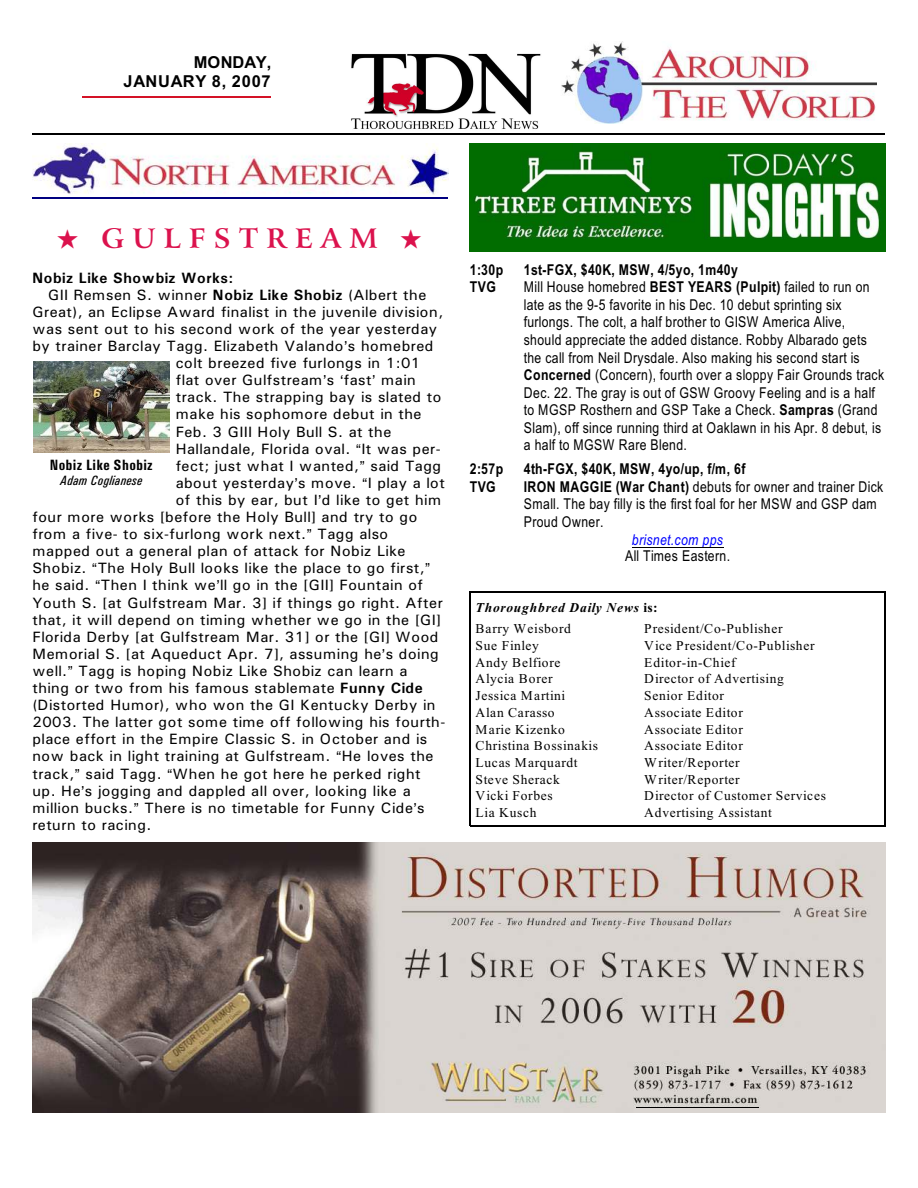
<style>
.page{position:relative;width:918px;height:1188px;background:#fff}
.page>*{position:absolute;margin:0;border:0;box-sizing:border-box;transform-origin:0 0}
.t1{font:700 27px "Arrus BT";letter-spacing:.295em;color:#db124d}
.t2{font:700 16.5px/19.8px "Arial";letter-spacing:.025em;color:#000;text-align:right}
.t3{font:15px "Univers";letter-spacing:.03em;color:#000}
.t4{font:15px/17.5px "Arial Narrow";letter-spacing:.025em;color:#000}
.t5{font:700 15px "Arial Narrow";letter-spacing:.03em;color:#000}
.t6{font:700 15px "Univers";letter-spacing:.04em;color:#000}
.t7{font:700 15px "Univers Condensed";letter-spacing:.025em;color:#000}
.t8{font:italic 15px "Arial Narrow";letter-spacing:.03em;color:#00f}
.t9{font:13.5px "Times New Roman";letter-spacing:.055em;color:#000}
.t10{font:italic 700 13.5px/21.5px "Times New Roman";letter-spacing:.065em;color:#000}
.t11{font:italic 13.5px "Univers Condensed";letter-spacing:.02em;color:#000}
.s1{font-weight:700}
.s2{font-style:normal}
.s3{font-weight:400;font-style:normal}
</style>
<div class="page">
<hr style="left:82px;top:96px;width:189px;height:2px;background:#d41226">
<img style="left:561px;top:41px;width:315px;height:82px">
<img style="left:351px;top:53px;width:190px;height:77px">
<hr style="left:32px;top:134px;width:853px;height:1px;background:#000">
<img style="left:32px;top:143px;width:416px;height:51px">
<hr style="left:32px;top:197px;width:416px;height:1px;background:#000080">
<img style="left:470px;top:143px;width:416px;height:109px">
<hr style="left:632px;top:547px;width:91px;height:1px;background:#000">
<img style="left:32px;top:842px;width:854px;height:270px">
<hr style="left:636px;top:1107px;width:123px;height:1px;background:#000">
<img style="left:34px;top:362px;width:135px;height:91px">
<hr style="left:470px;top:592px;width:1px;height:234px;background:#000">
<hr style="left:884px;top:592px;width:1px;height:234px;background:#000">
<hr style="left:470px;top:592px;width:415px;height:1px;background:#000">
<hr style="left:470px;top:825px;width:415px;height:1px;background:#000">
<p class="t2" style="left:124px;top:53px;width:149px">MONDAY,<br>JANUARY 8, 2007</p>
<h1 class="t1" style="left:57px;top:228px;width:366px">★ GULFSTREAM ★</h1>
<p class="t6" style="left:32px;top:272px;width:203px">Nobiz Like Showbiz Works:</p>
<p class="t3" style="left:48px;top:289px;width:380px">GII Remsen S. winner <span class="s1">Nobiz Like Shobiz</span> (Albert the</p>
<p class="t3" style="left:32px;top:306px;width:412px">Great), an Eclipse Award finalist in the juvenile division,</p>
<p class="t3" style="left:32px;top:324px;width:406px">was sent out to his second work of the year yesterday</p>
<p class="t3" style="left:32px;top:341px;width:403px">by trainer Barclay Tagg. Elizabeth Valando s homebred</p>
<p class="t3" style="left:176px;top:358px;width:246px">colt breezed five furlongs in 1:01</p>
<p class="t3" style="left:176px;top:375px;width:242px">flat over Gulfstream s fast main</p>
<p class="t3" style="left:176px;top:392px;width:267px">track. The strapping bay is slated to</p>
<p class="t3" style="left:176px;top:409px;width:248px">make his sophomore debut in the</p>
<p class="t3" style="left:176px;top:426px;width:217px">Feb. 3 GIII Holy Bull S. at the</p>
<p class="t3" style="left:176px;top:443px;width:267px">Hallandale, Florida oval. It was per-</p>
<p class="t3" style="left:176px;top:460px;width:267px">fect; just what I wanted, said Tagg</p>
<p class="t3" style="left:176px;top:477px;width:271px">about yesterday s move. I play a lot</p>
<p class="t3" style="left:176px;top:495px;width:267px">of this by ear, but I d like to get him</p>
<p class="t3" style="left:32px;top:512px;width:386px">four more works [before the Holy Bull] and try to go</p>
<p class="t3" style="left:32px;top:529px;width:357px">from a five- to six-furlong work next. Tagg also</p>
<p class="t3" style="left:32px;top:546px;width:375px">mapped out a general plan of attack for Nobiz Like</p>
<p class="t3" style="left:32px;top:563px;width:394px">Shobiz. The Holy Bull looks like the place to go first,</p>
<p class="t3" style="left:32px;top:580px;width:392px">he said. Then I think we ll go in the [GII] Fountain of</p>
<p class="t3" style="left:32px;top:597px;width:412px">Youth S. [at Gulfstream Mar. 3] if things go right. After</p>
<p class="t3" style="left:32px;top:614px;width:410px">that, it will depend on timing whether we go in the [GI]</p>
<p class="t3" style="left:32px;top:631px;width:408px">Florida Derby [at Gulfstream Mar. 31] or the [GI] Wood</p>
<p class="t3" style="left:32px;top:648px;width:408px">Memorial S. [at Aqueduct Apr. 7], assuming he s doing</p>
<p class="t3" style="left:32px;top:666px;width:377px">well. Tagg is hoping Nobiz Like Shobiz can learn a</p>
<p class="t3" style="left:32px;top:683px;width:392px">thing or two from his famous stablemate <span class="s1">Funny Cide</span></p>
<p class="t3" style="left:32px;top:700px;width:405px">(Distorted Humor), who won the GI Kentucky Derby in</p>
<p class="t3" style="left:32px;top:717px;width:415px">2003. The latter got some time off following his fourth-</p>
<p class="t3" style="left:32px;top:734px;width:396px">place effort in the Empire Classic S. in October and is</p>
<p class="t3" style="left:32px;top:751px;width:403px">now back in light training at Gulfstream. He loves the</p>
<p class="t3" style="left:32px;top:768px;width:390px">track, said Tagg. When he got here he perked right</p>
<p class="t3" style="left:32px;top:785px;width:380px">up. He s jogging and dappled all over, looking like a</p>
<p class="t3" style="left:32px;top:802px;width:394px">million bucks. There is no timetable for Funny Cide s</p>
<p class="t3" style="left:32px;top:819px;width:121px">return to racing.</p>
<p class="t7" style="left:50px;top:460px;width:105px">Nobiz Like Shobiz</p>
<p class="t11" style="left:60px;top:476px;width:84px">Adam Coglianese</p>
<p class="t5" style="left:470px;top:264px;width:35px">1:30p</p>
<p class="t5" style="left:524px;top:264px;width:216px">1st-FGX, $40K, MSW, 4/5yo, 1m40y</p>
<p class="t5" style="left:470px;top:282px;width:28px">TVG</p>
<p class="t4" style="left:524px;top:280px;width:362px">Mill House homebred <span class="s1">BEST YEARS (Pulpit)</span> failed to run on late as the 9-5 favorite in his Dec. 10 debut sprinting six furlongs. The colt, a half brother to GISW America Alive, should appreciate the added distance. Robby Albarado gets the call from Neil Drysdale. Also making his second start is <span class="s1">Concerned</span> (Concern), fourth over a sloppy Fair Grounds track Dec. 22. The gray is out of GSW Groovy Feeling and is a half to MGSP Rosthern and GSP Take a Check. <span class="s1">Sampras</span> (Grand Slam), off since running third at Oaklawn in his Apr. 8 debut, is a half to MGSW Rare Blend.</p>
<p class="t5" style="left:470px;top:464px;width:35px">2:57p</p>
<p class="t5" style="left:524px;top:464px;width:223px">4th-FGX, $40K, MSW, 4yo/up, f/m, 6f</p>
<p class="t5" style="left:470px;top:481px;width:28px">TVG</p>
<p class="t4" style="left:524px;top:479px;width:361px"><span class="s1">IRON MAGGIE (War Chant)</span> debuts for owner and trainer Dick<br>Small. The bay filly is the first foal for her MSW and GSP dam<br>Proud Owner.</p>
<p class="t8" style="left:632px;top:534px;width:93px">brisnet.com pps</p>
<p class="t4" style="left:625px;top:549px;width:106px">All Times Eastern.</p>
<p class="t10" style="left:476px;top:598px;width:184px">Thoroughbred Daily News <span class="s2">is:<br></span><span class="s3">Barry Weisbord</span></p>
<p class="t9" style="left:644px;top:624px;width:140px">President/Co-Publisher</p>
<p class="t9" style="left:476px;top:640px;width:65px">Sue Finley</p>
<p class="t9" style="left:644px;top:640px;width:172px">Vice President/Co-Publisher</p>
<p class="t9" style="left:476px;top:657px;width:87px">Andy Belfiore</p>
<p class="t9" style="left:644px;top:657px;width:93px">Editor-in-Chief</p>
<p class="t9" style="left:476px;top:674px;width:79px">Alycia Borer</p>
<p class="t9" style="left:644px;top:674px;width:141px">Director of Advertising</p>
<p class="t9" style="left:476px;top:691px;width:91px">Jessica Martini</p>
<p class="t9" style="left:644px;top:691px;width:81px">Senior Editor</p>
<p class="t9" style="left:476px;top:707px;width:81px">Alan Carasso</p>
<p class="t9" style="left:644px;top:707px;width:100px">Associate Editor</p>
<p class="t9" style="left:476px;top:724px;width:91px">Marie Kizenko</p>
<p class="t9" style="left:644px;top:724px;width:100px">Associate Editor</p>
<p class="t9" style="left:476px;top:741px;width:124px">Christina Bossinakis</p>
<p class="t9" style="left:644px;top:741px;width:100px">Associate Editor</p>
<p class="t9" style="left:476px;top:758px;width:104px">Lucas Marquardt</p>
<p class="t9" style="left:644px;top:758px;width:97px">Writer/Reporter</p>
<p class="t9" style="left:476px;top:774px;width:86px">Steve Sherack</p>
<p class="t9" style="left:644px;top:774px;width:97px">Writer/Reporter</p>
<p class="t9" style="left:476px;top:791px;width:79px">Vicki Forbes</p>
<p class="t9" style="left:644px;top:791px;width:183px">Director of Customer Services</p>
<p class="t9" style="left:476px;top:808px;width:63px">Lia Kusch</p>
<p class="t9" style="left:644px;top:808px;width:129px">Advertising Assistant</p>
</div>
